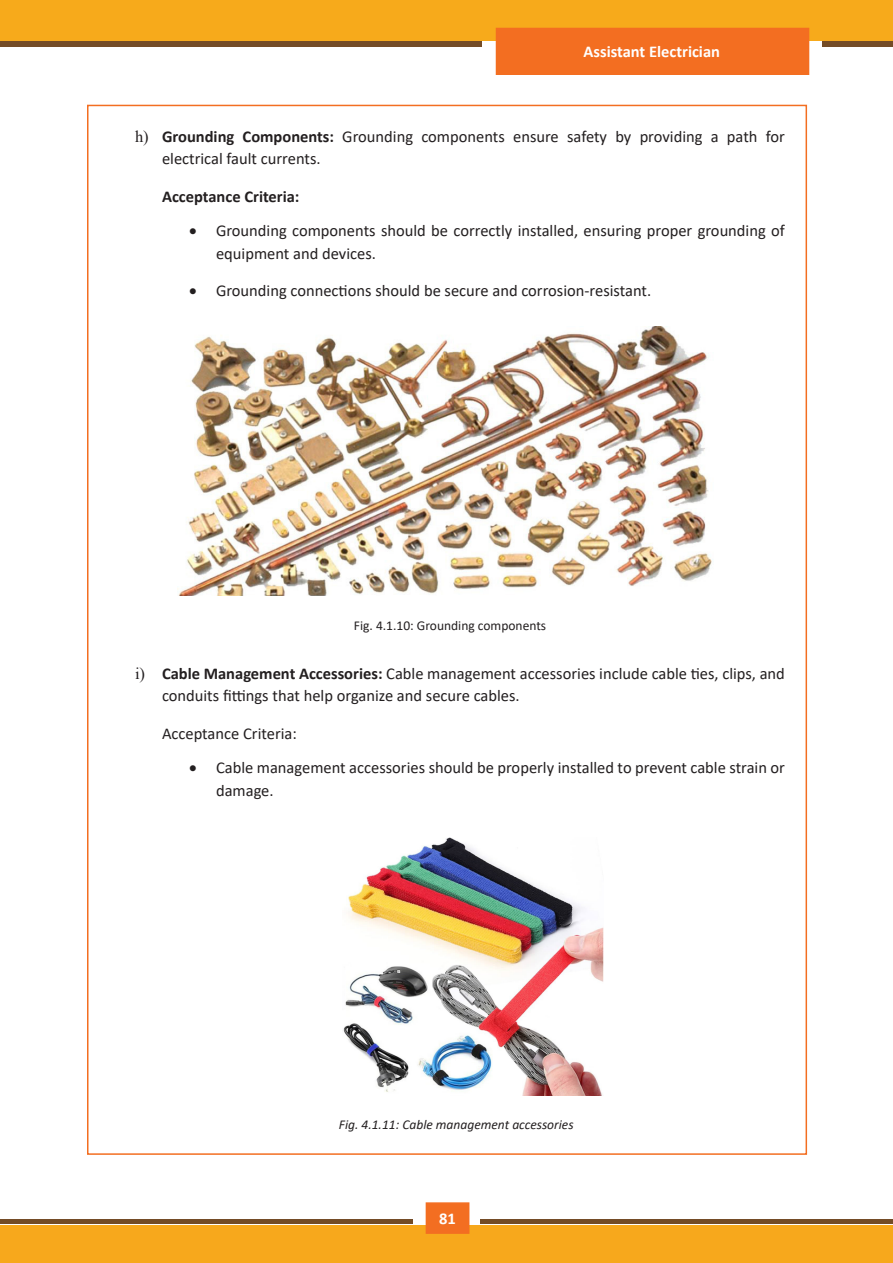
<style>
.page{position:relative;width:893px;height:1263px;background:#fff}
.page>*{position:absolute;margin:0;border:0;box-sizing:border-box;transform-origin:0 0}
.t1{font:16.5px/22.5px "Calibri";color:#231f20}
.t2{font:700 16.5px "Calibri";color:#fff}
.t3{font:700 16.5px "Calibri";color:#231f20}
.t4{font:italic 13.5px "Calibri";color:#231f20}
.t5{font:13.5px "Calibri";color:#231f20}
.s1{font-family:"Times New Roman"}
.s2{font-weight:700}
</style>
<div class="page">
<div style="left:0;top:1225px;width:893px;height:38px;background:#f7a81c"></div>
<hr style="left:481px;top:1219px;width:412px;height:4px;background:#744c27">
<hr style="left:480px;top:1219px;width:412px;height:4px;background:#744c27">
<hr style="left:0;top:1219px;width:412px;height:4px;background:#744c27">
<svg style="left:0;top:40px;width:481px;height:6px;background:#895b25"></svg>
<svg style="left:822px;top:40px;width:71px;height:6px"></svg>
<div style="left:0;top:0;width:893px;height:40px;background:#f7aa1b"></div>
<div style="left:496px;top:28px;width:313px;height:47px;background:#f36e21"></div>
<div style="left:426px;top:1202px;width:43px;height:32px;background:#f36e21;border:2px solid #f36e21"></div>
<img style="left:177px;top:327px;width:535px;height:268px">
<img style="left:343px;top:837px;width:260px;height:259px">
<p class="t2" style="left:584px;top:39px;width:138px">Assistant Electrician</p>
<p class="t1" style="left:162px;top:124px;width:624px;text-indent:-27px"><span class="s1">h)</span> <span class="s2">Grounding Components:</span> Grounding components ensure safety by providing a path for electrical fault currents.</p>
<p class="t3" style="left:162px;top:184px;width:139px">Acceptance Criteria:</p>
<p class="t1" style="left:216px;top:219px;width:570px;text-indent:-27px">• Grounding components should be correctly installed, ensuring proper grounding of equipment and devices.</p>
<p class="t1" style="left:189px;top:279px;width:464px">• Grounding connections should be secure and corrosion-resistant.</p>
<p class="t5" style="left:354px;top:616px;width:194px">Fig. 4.1.10: Grounding components</p>
<p class="t1" style="left:162px;top:661px;width:624px;text-indent:-27px"><span class="s1">i)</span> <span class="s2">Cable Management Accessories:</span> Cable management accessories include cable ties, clips, and conduits fittings that help organize and secure cables.</p>
<p class="t1" style="left:162px;top:721px;width:136px">Acceptance Criteria:</p>
<p class="t1" style="left:216px;top:756px;width:570px;text-indent:-27px">• Cable management accessories should be properly installed to prevent cable strain or damage.</p>
<p class="t4" style="left:339px;top:1115px;width:236px">Fig. 4.1.11: Cable management accessories</p>
<p class="t2" style="left:439px;top:1207px;width:18px">81</p>
</div>
